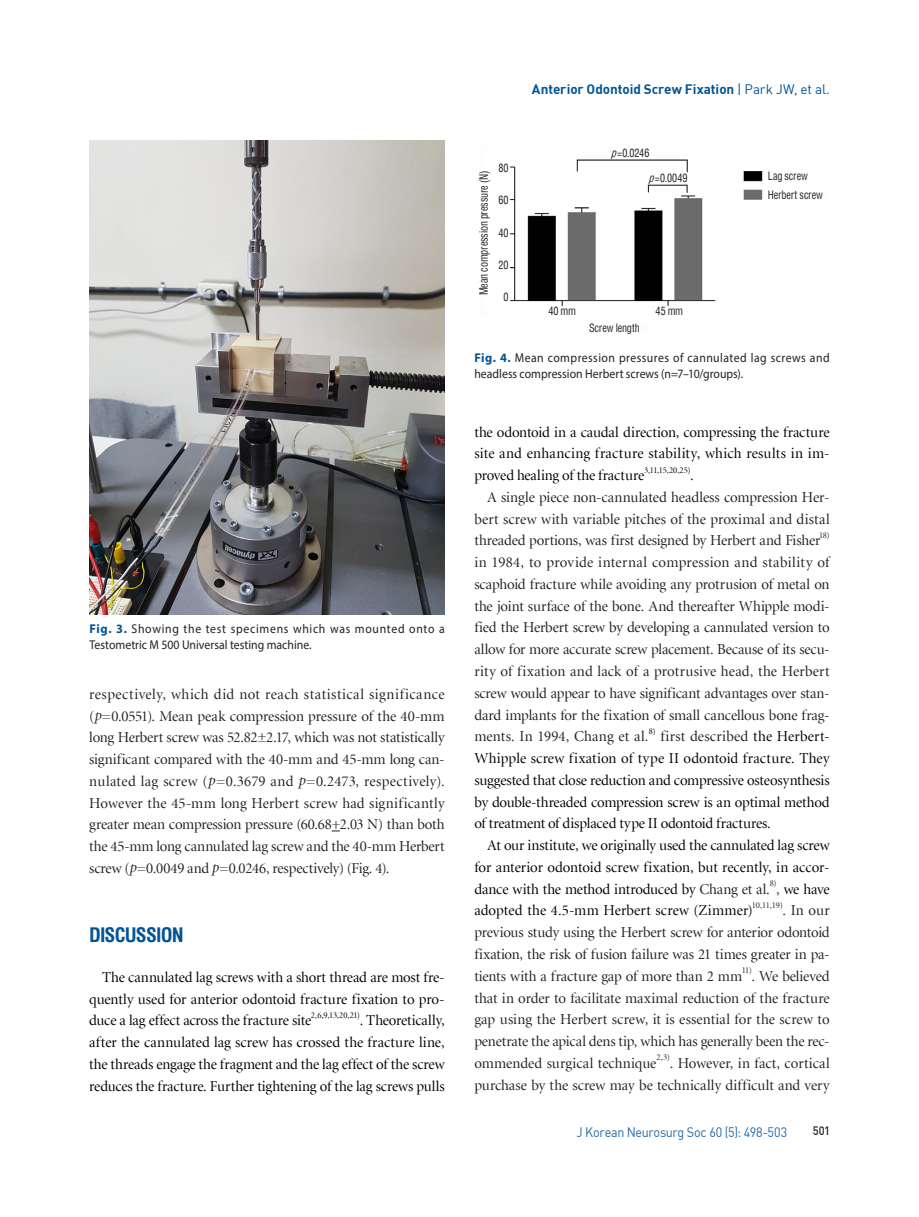
<style>
.page{position:relative;width:919px;height:1217px;background:#fff}
.page>*{position:absolute;margin:0;border:0;box-sizing:border-box;transform-origin:0 0}
.큰타이틀{font:700 condensed 19.5px "Helvetica";letter-spacing:-.045em;color:#005495}
.본문_영문_-s{font:15px/21.8px "Minion LT Display";letter-spacing:-.005em;color:#231f20;text-align:justify}
.본문_영문_-s-2{font:15px/21.8px "Minion LT Display";letter-spacing:-.005em;color:#000;text-align:justify}
.t1{font:700 13.5px "DIN";letter-spacing:-.005em;color:#005495}
.t2{font:13.5px "DIN";letter-spacing:-.02em;color:#2369a5;scale:.93 1}
.표와그림제목-s{font:12.75px/16.5px "Myriad Pro";letter-spacing:.035em;color:#231f20;scale:.92 1}
.t3{font:12px "Dinmed";color:#231f20;scale:.93 1}
.그림_타이핑{font:condensed 11.25px "Helvetica";letter-spacing:-.005em;color:#231f20;scale:.9 1}
.본문_영문_-s-3{font:8.7px "Minion LT Display";letter-spacing:-.025em;color:#000}
.본문_영문_-s-4{font:8.7px "Minion LT Display";letter-spacing:-.04em;color:#231f20}
.s1{font-weight:700;color:#005495}
.s2{font-family:"Minion LT";font-style:italic}
.s3{font-weight:400}
.s4{font-style:italic}
.s5{color:#231f20}
</style>
<div class="page">
<img style="left:89px;top:140px;width:355px;height:474px">
<img style="left:509px;top:159px;width:254px;height:147px">
<p class="표와그림제목-s" style="left:89px;top:619px;width:387px"><span class="s1">Fig. 3.</span> Showing the test specimens which was mounted onto a<br>Testometric M 500 Universal testing machine.</p>
<p class="본문_영문_-s" style="left:89px;top:683px;width:357px">respectively, which did not reach statistical significance (<span class="s2">p</span>=0.0551). Mean peak compression pressure of the 40-mm long Herbert screw was 52.82±2.17, which was not statistically significant compared with the 40-mm and 45-mm long can&shy;nulated lag screw (<span class="s2">p</span>=0.3679 and <span class="s2">p</span>=0.2473, respectively).<br>However the 45-mm long Herbert screw had significantly greater mean compression pressure (60.68+2.03 N) than both the 45-mm long cannulated lag screw and the 40-mm Herbert screw (<span class="s2">p</span>=0.0049 and <span class="s2">p</span>=0.0246, respectively) (Fig. 4).</p>
<p class="큰타이틀" style="left:89px;top:921px;width:96px">DISCUSSION</p>
<p class="본문_영문_-s-2" style="left:89px;top:966px;width:357px;text-indent:13px">The cannulated lag screws with a short thread are most fre&shy;quently used for anterior odontoid fracture fixation to pro&shy;duce a lag effect across the fracture site</p>
<p class="본문_영문_-s-3" style="left:311px;top:1010px;width:51px">2,6,9,13,20,21)</p>
<p class="본문_영문_-s-2" style="left:89px;top:1010px;width:357px;text-indent:270px">. Theoretically, after the cannulated lag screw has crossed the fracture line, the threads engage the fragment and the lag effect of the screw reduces the fracture. Further tightening of the lag screws pulls</p>
<p class="그림_타이핑" style="left:476px;top:295px;width:140px;rotate:-90deg">Mean compression pressure (N)</p>
<p class="그림_타이핑" style="left:498px;top:161px;width:13px">80</p>
<p class="그림_타이핑" style="left:498px;top:193px;width:13px">60</p>
<p class="그림_타이핑" style="left:498px;top:225px;width:13px">40</p>
<p class="그림_타이핑" style="left:498px;top:257px;width:13px">20</p>
<p class="그림_타이핑" style="left:503px;top:290px;width:7px">0</p>
<p class="t1" style="left:532px;top:80px;width:299px">Anterior Odontoid Screw Fixation <span class="s3">| Park JW, et al.</span></p>
<p class="그림_타이핑" style="left:611px;top:145px;width:44px"><span class="s4">p</span>=0.0246</p>
<p class="그림_타이핑" style="left:648px;top:171px;width:45px"><span class="s4">p</span>=0.0049</p>
<p class="그림_타이핑" style="left:548px;top:303px;width:32px">40 mm</p>
<p class="그림_타이핑" style="left:655px;top:303px;width:32px">45 mm</p>
<p class="그림_타이핑" style="left:589px;top:320px;width:58px">Screw length</p>
<p class="그림_타이핑" style="left:767px;top:168px;width:46px">Lag screw</p>
<p class="그림_타이핑" style="left:767px;top:188px;width:63px">Herbert screw</p>
<p class="표와그림제목-s" style="left:474px;top:349px;width:387px"><span class="s1">Fig. 4.</span> Mean compression pressures of cannulated lag screws and headless compression Herbert screws (n=7–10/groups).</p>
<p class="본문_영문_-s-2" style="left:474px;top:421px;width:357px">the odontoid in a caudal direction, compressing the fracture site and enhancing fracture stability, which results in im&shy;proved healing of the fracture</p>
<p class="본문_영문_-s-3" style="left:644px;top:465px;width:48px">3,11,15,20,25)</p>
<p class="본문_영문_-s-2" style="left:690px;top:465px;width:5px">.</p>
<p class="본문_영문_-s" style="left:474px;top:486px;width:357px;text-indent:13px">A single piece non-cannulated headless compression Her&shy;bert screw with variable pitches of the proximal and distal threaded portions, was first designed by Herbert and Fisher</p>
<p class="본문_영문_-s-4" style="left:819px;top:531px;width:12px">18)</p>
<p class="본문_영문_-s" style="left:474px;top:552px;width:357px">in 1984, to provide internal compression and stability of scaphoid fracture while avoiding any protrusion of metal on the joint surface of the bone. And thereafter Whipple modi&shy;fied the Herbert screw by developing a cannulated version to allow for more accurate screw placement. Because of its secu&shy;rity of fixation and lack of a protrusive head, the Herbert screw would appear to have significant advantages over stan&shy;dard implants for the fixation of small cancellous bone frag&shy;ments. In 1994, Chang et al.</p>
<p class="본문_영문_-s-3" style="left:648px;top:726px;width:9px">8)</p>
<p class="본문_영문_-s-2" style="left:474px;top:726px;width:357px;text-indent:186px"><span class="s5">first described</span> the Herbert-Whipple screw fixation of type II odontoid fracture. They suggested that close reduction and compressive osteosynthesis by double-threaded compression screw is an optimal method of treatment of displaced type II odontoid fractures.</p>
<p class="본문_영문_-s-2" style="left:474px;top:834px;width:357px;text-indent:13px">At our institute, we originally used the cannulated lag screw for anterior odontoid screw fixation, but recently, in accor&shy;dance with the method introduced by <span class="s5">Chang et al. ,</span> we have</p>
<p class="본문_영문_-s-4" style="left:769px;top:879px;width:8px">8)</p>
<p class="본문_영문_-s-2" style="left:474px;top:900px;width:280px">adopted the 4.5-mm Herbert screw (Zimmer)</p>
<p class="본문_영문_-s-4" style="left:751px;top:900px;width:32px">10,11,19)</p>
<p class="본문_영문_-s" style="left:474px;top:900px;width:357px;text-indent:308px">. In our previous study using the Herbert screw for anterior odontoid fixation, the risk of fusion failure was 21 times greater in pa&shy;tients with a fracture gap of more than 2 mm</p>
<p class="본문_영문_-s-4" style="left:741px;top:966px;width:12px">11)</p>
<p class="본문_영문_-s" style="left:474px;top:965px;width:357px;text-indent:277px">. We believed that in order to facilitate maximal reduction of the fracture gap using the Herbert screw, it is essential for the screw to penetrate the apical dens tip, which has generally been the rec&shy;ommended surgical technique</p>
<p class="본문_영문_-s-4" style="left:656px;top:1053px;width:15px">2,3)</p>
<p class="본문_영문_-s" style="left:474px;top:1052px;width:357px;text-align:right">. However, in fact, cortical<br>purchase by the screw may be technically difficult and very</p>
<p class="t2" style="left:576px;top:1123px;width:228px">J Korean Neurosurg Soc 60 (5): 498-503</p>
<p class="t3" style="left:812px;top:1122px;width:20px">501</p>
</div>
